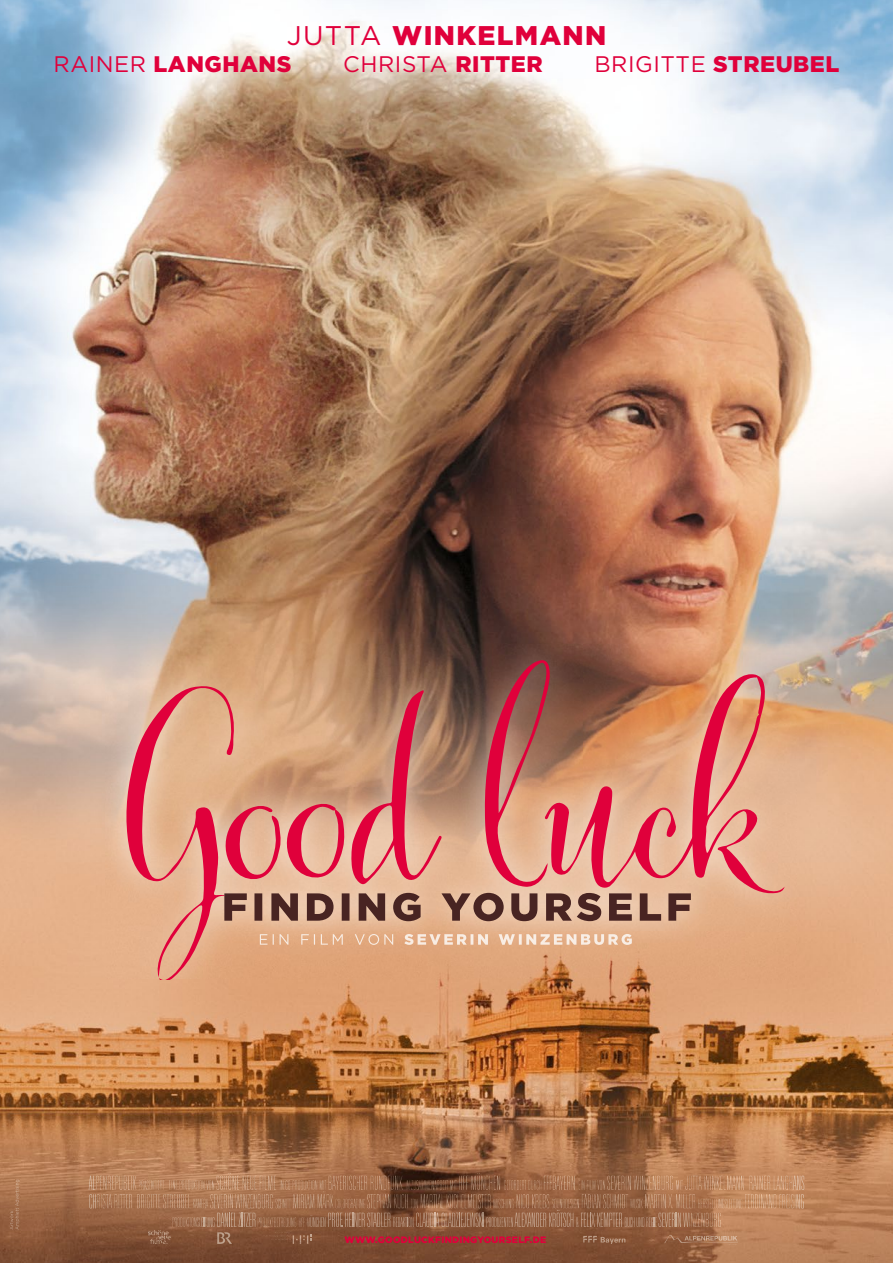
<style>
.page{position:relative;width:893px;height:1263px;background:#fff}
.page>*{position:absolute;margin:0;border:0;box-sizing:border-box;transform-origin:0 0}
.t1{font:900 27px "Gotham";letter-spacing:.05em;color:#e0003b}
.t2{font:22.5px "Gotham";letter-spacing:.025em;color:#e0003b}
.t3{font:900 22.5px "Gotham";letter-spacing:.025em;color:#e0003b}
.t4{font:900 9.3px "Gotham";letter-spacing:.025em;color:#e0003b}
.s1{font-weight:400}
.s2{font-weight:900}
</style>
<div class="page">
<img style="left:0;top:0;width:893px;height:1263px">
<img style="left:105px;top:644px;width:692px;height:335px">
<svg style="left:126px;top:660px;width:658px;height:319px;background:#d08e77"></svg>
<img style="left:89px;top:1176px;width:3px;height:14px">
<svg style="left:93px;top:1176px;width:2px;height:14px"></svg>
<img style="left:795px;top:1175px;width:9px;height:15px">
<img style="left:89px;top:1194px;width:7px;height:14px">
<img style="left:796px;top:1194px;width:8px;height:14px">
<img style="left:234px;top:1213px;width:3px;height:14px">
<svg style="left:239px;top:1213px;width:4px;height:14px"></svg>
<img style="left:243px;top:1213px;width:9px;height:14px">
<svg style="left:253px;top:1213px;width:2px;height:14px"></svg>
<svg style="left:310px;top:1215px;width:15px;height:12px"></svg>
<img style="left:328px;top:1212px;width:11px;height:15px">
<svg style="left:340px;top:1213px;width:3px;height:14px"></svg>
<img style="left:345px;top:1213px;width:7px;height:14px">
<svg style="left:352px;top:1213px;width:1px;height:14px"></svg>
<img style="left:354px;top:1213px;width:3px;height:14px">
<svg style="left:359px;top:1213px;width:2px;height:14px"></svg>
<img style="left:362px;top:1213px;width:3px;height:14px">
<img style="left:367px;top:1212px;width:23px;height:15px">
<svg style="left:393px;top:1217px;width:21px;height:10px"></svg>
<img style="left:416px;top:1212px;width:3px;height:15px">
<svg style="left:420px;top:1213px;width:2px;height:14px"></svg>
<img style="left:422px;top:1213px;width:11px;height:14px">
<svg style="left:434px;top:1213px;width:1px;height:14px"></svg>
<img style="left:436px;top:1213px;width:3px;height:14px">
<img style="left:442px;top:1212px;width:3px;height:15px">
<svg style="left:446px;top:1213px;width:2px;height:14px"></svg>
<img style="left:448px;top:1213px;width:7px;height:14px">
<svg style="left:456px;top:1213px;width:10px;height:14px"></svg>
<img style="left:467px;top:1213px;width:8px;height:14px">
<svg style="left:476px;top:1212px;width:37px;height:15px"></svg>
<img style="left:515px;top:1213px;width:3px;height:14px">
<svg style="left:519px;top:1213px;width:5px;height:14px"></svg>
<img style="left:524px;top:1213px;width:22px;height:14px">
<img style="left:549px;top:1213px;width:3px;height:14px">
<svg style="left:553px;top:1213px;width:2px;height:14px"></svg>
<img style="left:557px;top:1210px;width:3px;height:17px">
<img style="left:560px;top:1212px;width:13px;height:15px">
<svg style="left:576px;top:1213px;width:15px;height:14px"></svg>
<img style="left:591px;top:1213px;width:4px;height:14px">
<img style="left:597px;top:1213px;width:3px;height:14px">
<svg style="left:601px;top:1213px;width:2px;height:14px"></svg>
<img style="left:604px;top:1213px;width:11px;height:14px">
<svg style="left:616px;top:1213px;width:2px;height:14px"></svg>
<img style="left:619px;top:1213px;width:3px;height:14px">
<svg style="left:625px;top:1217px;width:32px;height:10px"></svg>
<img style="left:658px;top:1212px;width:10px;height:15px">
<svg style="left:669px;top:1213px;width:8px;height:14px"></svg>
<img style="left:678px;top:1213px;width:3px;height:14px">
<img style="left:683px;top:1213px;width:6px;height:14px">
<svg style="left:148px;top:1231px;width:3px;height:4px"></svg>
<svg style="left:202px;top:1213px;width:31px;height:31px"></svg>
<svg style="left:583px;top:1236px;width:42px;height:8px"></svg>
<img style="left:664px;top:1235px;width:74px;height:8px">
<img style="left:10px;top:1210px;width:3px;height:20px">
<img style="left:15px;top:1180px;width:4px;height:50px">
<img style="left:149px;top:1180px;width:54px;height:10px">
<img style="left:257px;top:1176px;width:54px;height:32px">
<img style="left:689px;top:1175px;width:106px;height:33px">
<img style="left:96px;top:1176px;width:53px;height:14px">
<img style="left:203px;top:1173px;width:54px;height:35px">
<img style="left:349px;top:1173px;width:339px;height:17px">
<h1 class="t1" style="left:287px;top:20px;width:321px"><span class="s1">JUTTA</span> WINKELMANN</h1>
<h2 class="t3" style="left:54px;top:51px;width:239px"><span class="s1">RAINER</span> LANGHANS</h2>
<h2 class="t2" style="left:343px;top:51px;width:201px">CHRISTA <span class="s2">RITTER</span></h2>
<h2 class="t2" style="left:594px;top:51px;width:246px">BRIGITTE <span class="s2">STREUBEL</span></h2>
<p class="t4" style="left:345px;top:1234px;width:203px">WWW.GOODLUCKFINDINGYOURSELF.DE</p>
</div>
